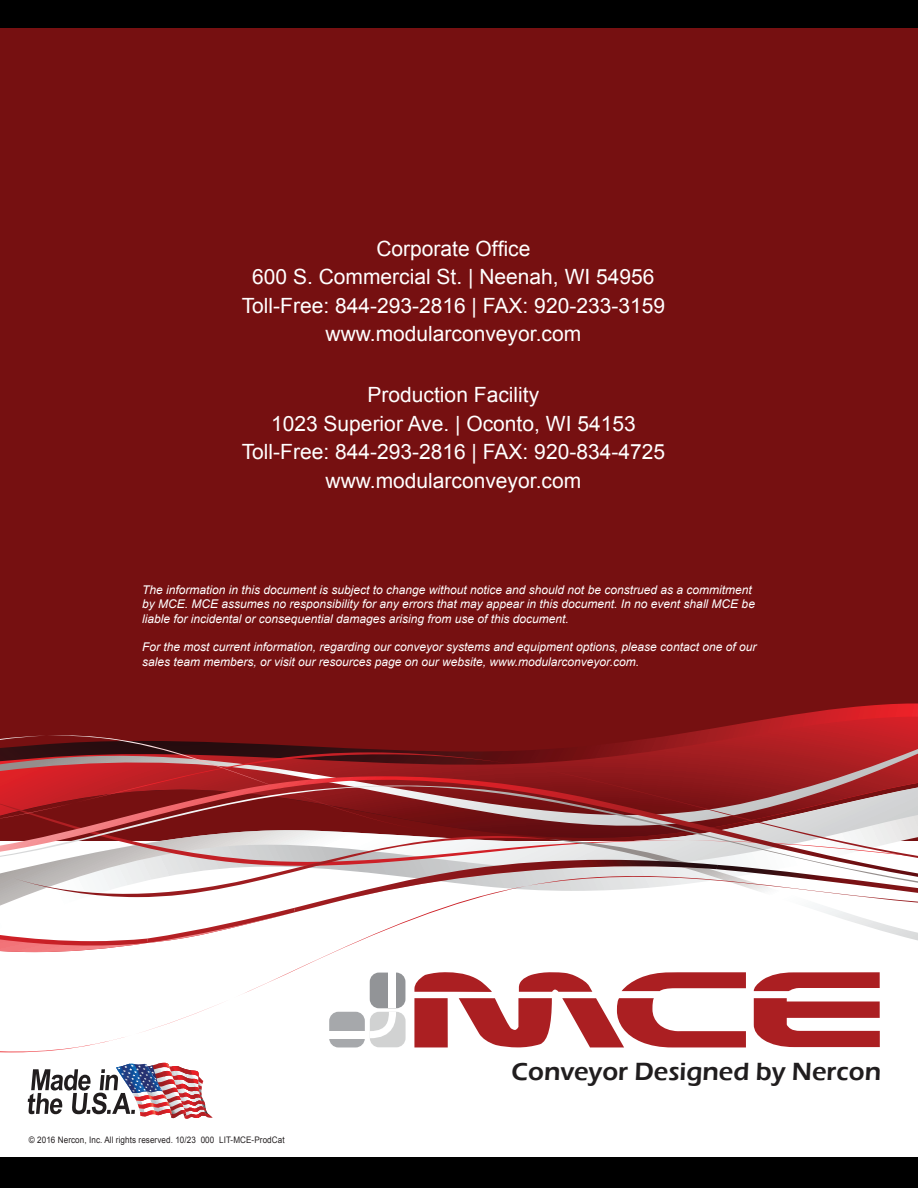
<style>
.page{position:relative;width:918px;height:1188px;background:#fff}
.page>*{position:absolute;margin:0;border:0;box-sizing:border-box;transform-origin:0 0}
.t1{font:600 25.65px "Eras ITC";color:#201d1e}
.t2{font:21px/28.5px "Arial";color:#fff;text-align:center}
.t3{font:italic 12px/14.4px "Arial";color:#fff}
.t4{font:9px "Arial";letter-spacing:.01em;color:#231f20;scale:.9 1}
</style>
<div class="page">
<div style="left:0;top:0;width:918px;height:840px;background:#761011"></div>
<svg style="left:781px;top:703px;width:137px;height:14px"></svg>
<svg style="left:674px;top:717px;width:244px;height:18px"></svg>
<div style="left:0;top:0;width:918px;height:27px;background:#000"></div>
<div style="left:0;top:1158px;width:918px;height:30px;background:#000"></div>
<img style="left:28px;top:1063px;width:185px;height:56px">
<svg style="left:0;top:735px;width:918px;height:317px"></svg>
<h2 class="t2" style="left:242px;top:234px;width:425px">Corporate Office<br>600 S. Commercial St. | Neenah, WI 54956<br>Toll-Free: 844-293-2816 | FAX: 920-233-3159 www.modularconveyor.com</h2>
<h2 class="t2" style="left:242px;top:381px;width:425px">Production Facility<br>1023 Superior Ave. | Oconto, WI 54153<br>Toll-Free: 844-293-2816 | FAX: 920-834-4725 www.modularconveyor.com</h2>
<p class="t3" style="left:142px;top:582px;width:614px">The information in this document is subject to change without notice and should not be construed as a commitment by MCE. MCE assumes no responsibility for any errors that may appear in this document. In no event shall MCE be liable for incidental or consequential damages arising from use of this document.</p>
<p class="t3" style="left:142px;top:640px;width:616px">For the most current information, regarding our conveyor systems and equipment options, please contact one of our sales team members, or visit our resources page on our website, www.modularconveyor.com.</p>
<p class="t4" style="left:29px;top:1134px;width:286px">© 2016 Nercon, Inc. All rights reserved. 10/23 000 LIT-MCE-ProdCat</p>
<h1 class="t1" style="left:512px;top:1057px;width:371px">Conveyor Designed by Nercon</h1>
</div>
